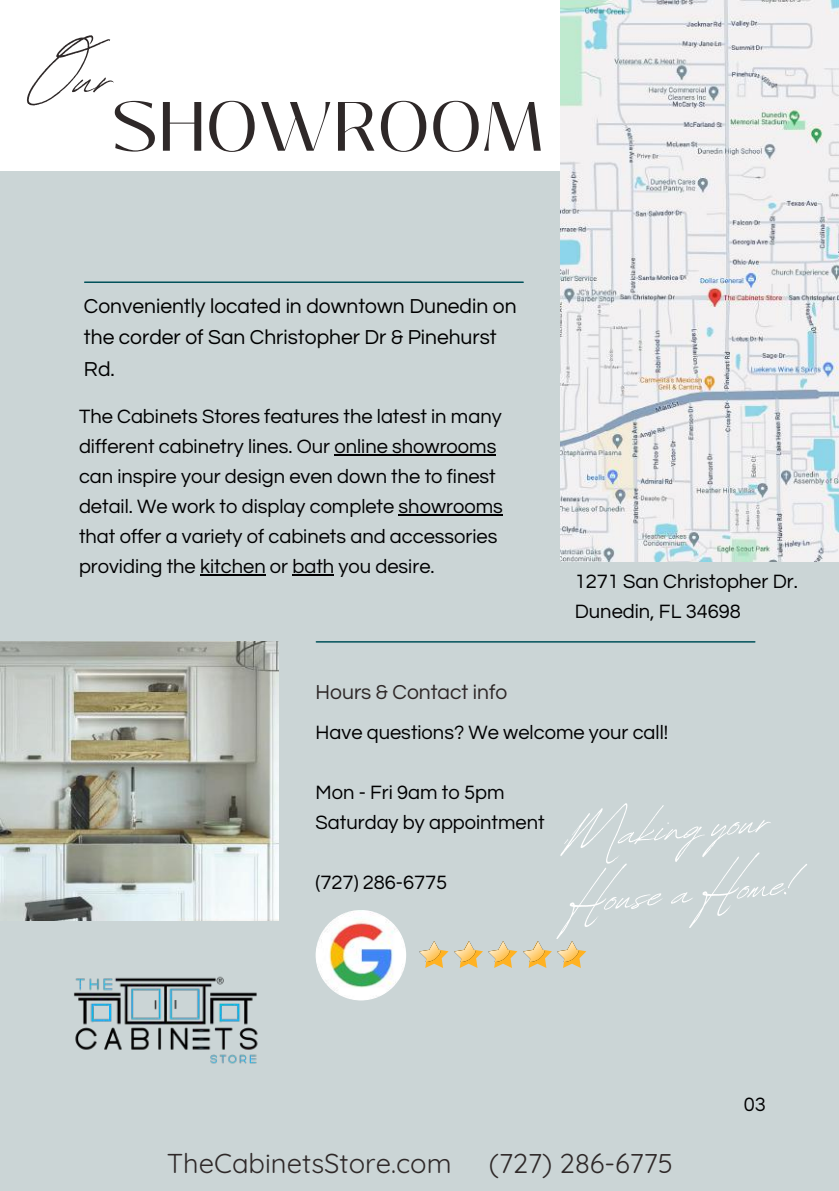
<style>
.page{position:relative;width:839px;height:1191px;background:#fff}
.page>*{position:absolute;margin:0;border:0;box-sizing:border-box;transform-origin:0 0}
.t1{font:82px "Revive 80 Signature";color:#2e2828}
.t2{font:69.4px "Black Mango";color:#2e2828}
.t3{font:66px/64.4px "Revive 80 Signature";color:#fff}
.t4{font:27.2px "Quicksand";color:#2e2828}
.t5{font:21px/31.6px "Questrial";color:#000}
.t6{font:21px "Questrial";color:#2e2828}
.t7{font:20px/30px "Questrial";color:#000001}
</style>
<div class="page">
<div style="left:0;top:171px;width:838px;height:1020px;background:#cbd5d6"></div>
<img style="left:0;top:641px;width:279px;height:279px">
<hr style="left:316px;top:641px;width:438px;height:2px;background:#005059">
<img style="left:560px;top:0;width:278px;height:561px">
<hr style="left:85px;top:281px;width:438px;height:2px;background:#005059">
<hr style="left:334px;top:454px;width:162px;height:2px;background:#000001">
<hr style="left:398px;top:514px;width:105px;height:2px;background:#000001">
<hr style="left:200px;top:574px;width:66px;height:2px;background:#000001">
<hr style="left:292px;top:574px;width:42px;height:2px;background:#000001">
<img style="left:73px;top:976px;width:185px;height:88px">
<img style="left:315px;top:910px;width:91px;height:90px;border-radius:50%">
<svg style="left:425px;top:949px;width:23px;height:19px"></svg>
<img style="left:420px;top:941px;width:20px;height:21px">
<svg style="left:454px;top:941px;width:63px;height:27px"></svg>
<img style="left:488px;top:941px;width:21px;height:21px">
<svg style="left:523px;top:941px;width:63px;height:27px"></svg>
<img style="left:557px;top:941px;width:21px;height:21px">
<h1 class="t1" style="left:30px;top:15px;width:85px">Our</h1>
<h2 class="t2" style="left:112px;top:74px;width:434px">SHOWROOM</h2>
<p class="t5" style="left:84px;top:290px;width:434px">Conveniently located in downtown Dunedin on the corder of San Christopher Dr &amp; Pinehurst<br>Rd.</p>
<p class="t7" style="left:79px;top:402px;width:425px">The Cabinets Stores features the latest in many different cabinetry lines. Our online showrooms can inspire your design even down the to finest detail. We work to display complete showrooms that offer a variety of cabinets and accessories providing the kitchen or bath you desire.</p>
<p class="t7" style="left:574px;top:567px;width:224px">1271 San Christopher Dr.<br>Dunedin, FL 34698</p>
<p class="t6" style="left:315px;top:682px;width:193px">Hours &amp; Contact info</p>
<p class="t7" style="left:315px;top:718px;width:354px">Have questions? We welcome your call!</p>
<p class="t7" style="left:315px;top:778px;width:230px">Mon - Fri 9am to 5pm<br>Saturday by appointment</p>
<h3 class="t3" style="left:559px;top:793px;width:229px;rotate:-5deg">Making your<br>House a Home!</h3>
<p class="t7" style="left:315px;top:868px;width:133px">(727) 286-6775</p>
<h3 class="t4" style="left:167px;top:1146px;width:286px">TheCabinetsStore.com</h3>
<h3 class="t4" style="left:489px;top:1146px;width:185px">(727) 286-6775</h3>
<p class="t7" style="left:743px;top:1090px;width:24px">03</p>
</div>
